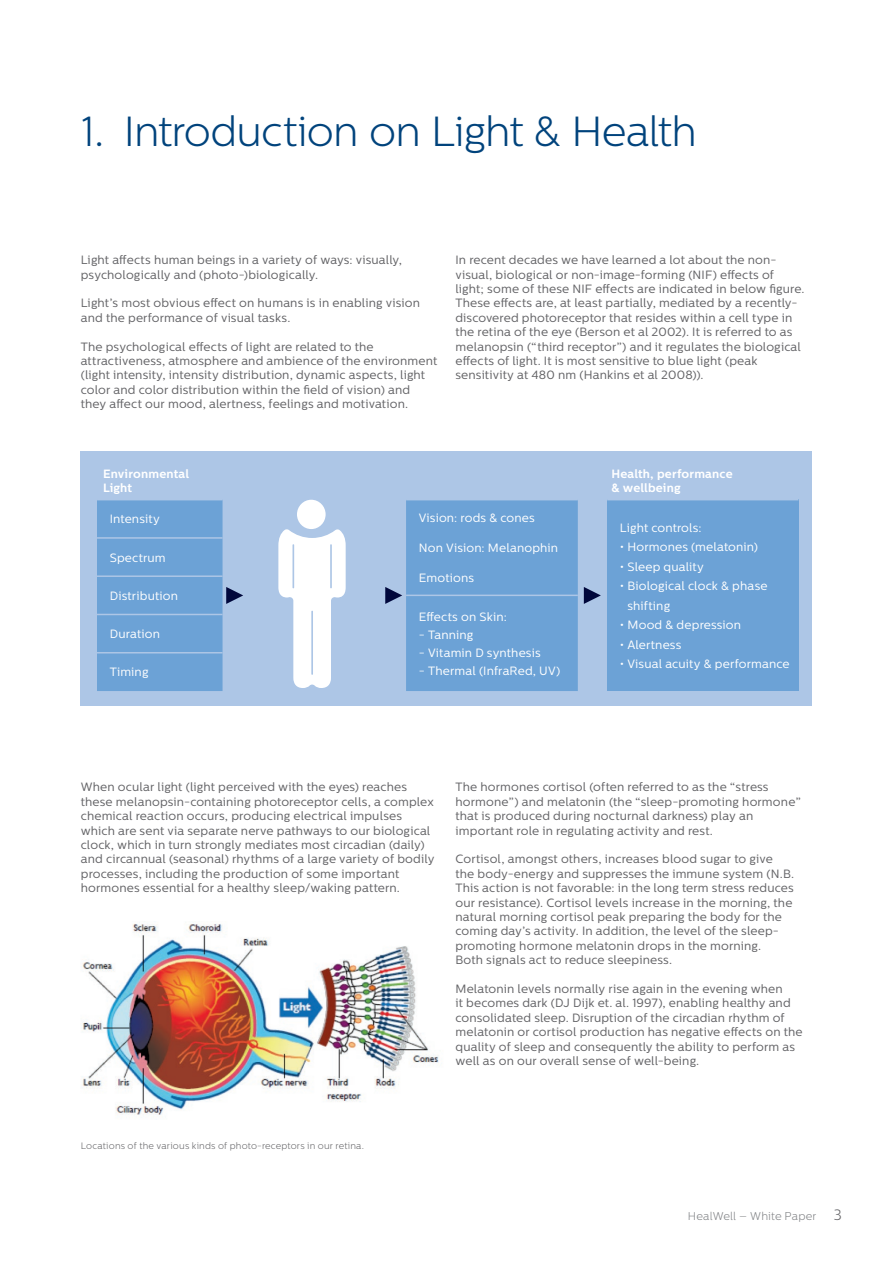
<style>
.page{position:relative;width:893px;height:1263px;background:#fff}
.page>*{position:absolute;margin:0;border:0;box-sizing:border-box;transform-origin:0 0}
.t1{font:300 42px "Centrale Sans";letter-spacing:-.02em;color:#01437c}
.t2{font:12px/14.4px "Centrale Sans";letter-spacing:.015em;color:#636366}
.t3{font:12px/19.5px "Centrale Sans";letter-spacing:.015em;color:#fff}
.t4{font:700 12px/14.4px "Centrale Sans";letter-spacing:.015em;color:#fff}
.t5{font:300 11.25px "Centrale Sans";letter-spacing:.015em;color:#808285}
.t6{font:300 9.3px "Centrale Sans";letter-spacing:.02em;color:#636366}
.s1{font-size:15px;color:#636366}
</style>
<div class="page">
<div style="left:81px;top:452px;width:731px;height:254px;background:#adc6e6"></div>
<div style="left:607px;top:500px;width:191px;height:191px;background:#6ca2d6"></div>
<svg style="left:97px;top:500px;width:146px;height:191px;background:#75a7d7"></svg>
<svg style="left:385px;top:500px;width:193px;height:191px;background:#73a5d7"></svg>
<svg style="left:584px;top:587px;width:17px;height:17px"></svg>
<img style="left:81px;top:922px;width:358px;height:193px">
<div style="left:297px;top:500px;width:29px;height:29px;background:#fff;border-radius:50%"></div>
<svg style="left:278px;top:529px;width:68px;height:159px"></svg>
<h1 class="t1" style="left:81px;top:108px;width:617px">1. Introduction on Light &amp; Health</h1>
<p class="t2" style="left:81px;top:253px;width:323px">Light affects human beings in a variety of ways: visually, psychologically and (photo-)biologically.</p>
<p class="t2" style="left:81px;top:296px;width:341px">Light’s most obvious effect on humans is in enabling vision and the performance of visual tasks.</p>
<p class="t2" style="left:81px;top:339px;width:358px">The psychological effects of light are related to the attractiveness, atmosphere and ambience of the environment (light intensity, intensity distribution, dynamic aspects, light color and color distribution within the field of vision) and they affect our mood, alertness, feelings and motivation.</p>
<p class="t2" style="left:455px;top:253px;width:351px">In recent decades we have learned a lot about the non&shy;visual, biological or non-image-forming (NIF) effects of light; some of these NIF effects are indicated in below figure.<br>These effects are, at least partially, mediated by a recently&shy;discovered photoreceptor that resides within a cell type in the retina of the eye (Berson et al 2002). It is referred to as melanopsin (“third receptor”) and it regulates the biological effects of light. It is most sensitive to blue light (peak sensitivity at 480 nm (Hankins et al 2008)).</p>
<p class="t4" style="left:103px;top:467px;width:88px">Environmental<br>Light</p>
<p class="t3" style="left:110px;top:509px;width:52px">Intensity</p>
<p class="t3" style="left:110px;top:548px;width:57px">Spectrum</p>
<p class="t3" style="left:110px;top:586px;width:70px">Distribution</p>
<p class="t3" style="left:110px;top:624px;width:52px">Duration</p>
<p class="t3" style="left:110px;top:663px;width:40px">Timing</p>
<p class="t3" style="left:419px;top:508px;width:117px">Vision: rods &amp; cones</p>
<p class="t3" style="left:419px;top:538px;width:141px">Non Vision: Melanophin</p>
<p class="t3" style="left:419px;top:568px;width:57px">Emotions</p>
<p class="t3" style="left:419px;top:607px;width:90px">Effects on Skin:</p>
<p class="t3" style="left:419px;top:625px;width:56px">- Tanning</p>
<p class="t3" style="left:419px;top:643px;width:123px">- Vitamin D synthesis</p>
<p class="t3" style="left:419px;top:661px;width:143px">- Thermal (InfraRed, UV)</p>
<p class="t4" style="left:611px;top:467px;width:123px">Health, performance &amp; wellbeing</p>
<p class="t3" style="left:620px;top:518px;width:83px">Light controls:</p>
<p class="t3" style="left:620px;top:537px;width:140px">• Hormones (melatonin)</p>
<p class="t3" style="left:620px;top:557px;width:86px">• Sleep quality</p>
<p class="t3" style="left:627px;top:576px;width:142px;text-indent:-8px">• Biological clock &amp; phase shifting</p>
<p class="t3" style="left:620px;top:615px;width:123px">• Mood &amp; depression</p>
<p class="t3" style="left:620px;top:635px;width:63px">• Alertness</p>
<p class="t3" style="left:620px;top:654px;width:171px">• Visual acuity &amp; performance</p>
<p class="t2" style="left:81px;top:780px;width:355px">When ocular light (light perceived with the eyes) reaches these melanopsin-containing photoreceptor cells, a complex chemical reaction occurs, producing electrical impulses which are sent via separate nerve pathways to our biological clock, which in turn strongly mediates most circadian (daily) and circannual (seasonal) rhythms of a large variety of bodily processes, including the production of some important hormones essential for a healthy sleep/waking pattern.</p>
<p class="t2" style="left:455px;top:780px;width:347px">The hormones cortisol (often referred to as the “stress hormone”) and melatonin (the “sleep-promoting hormone” that is produced during nocturnal darkness) play an important role in regulating activity and rest.</p>
<p class="t2" style="left:455px;top:852px;width:340px">Cortisol, amongst others, increases blood sugar to give the body-energy and suppresses the immune system (N.B.<br>This action is not favorable: in the long term stress reduces our resistance). Cortisol levels increase in the morning, the natural morning cortisol peak preparing the body for the coming day’s activity. In addition, the level of the sleep&shy;promoting hormone melatonin drops in the morning.<br>Both signals act to reduce sleepiness.</p>
<p class="t2" style="left:455px;top:982px;width:349px">Melatonin levels normally rise again in the evening when<br>it becomes dark (DJ Dijk et. al. 1997), enabling healthy and consolidated sleep. Disruption of the circadian rhythm of melatonin or cortisol production has negative effects on the quality of sleep and consequently the ability to perform as well as on our overall sense of well-being.</p>
<p class="t6" style="left:81px;top:1140px;width:285px">Locations of the various kinds of photo-receptors in our retina.</p>
<p class="t5" style="left:688px;top:1210px;width:156px">HealWell – White Paper <span class="s1">3</span></p>
</div>
